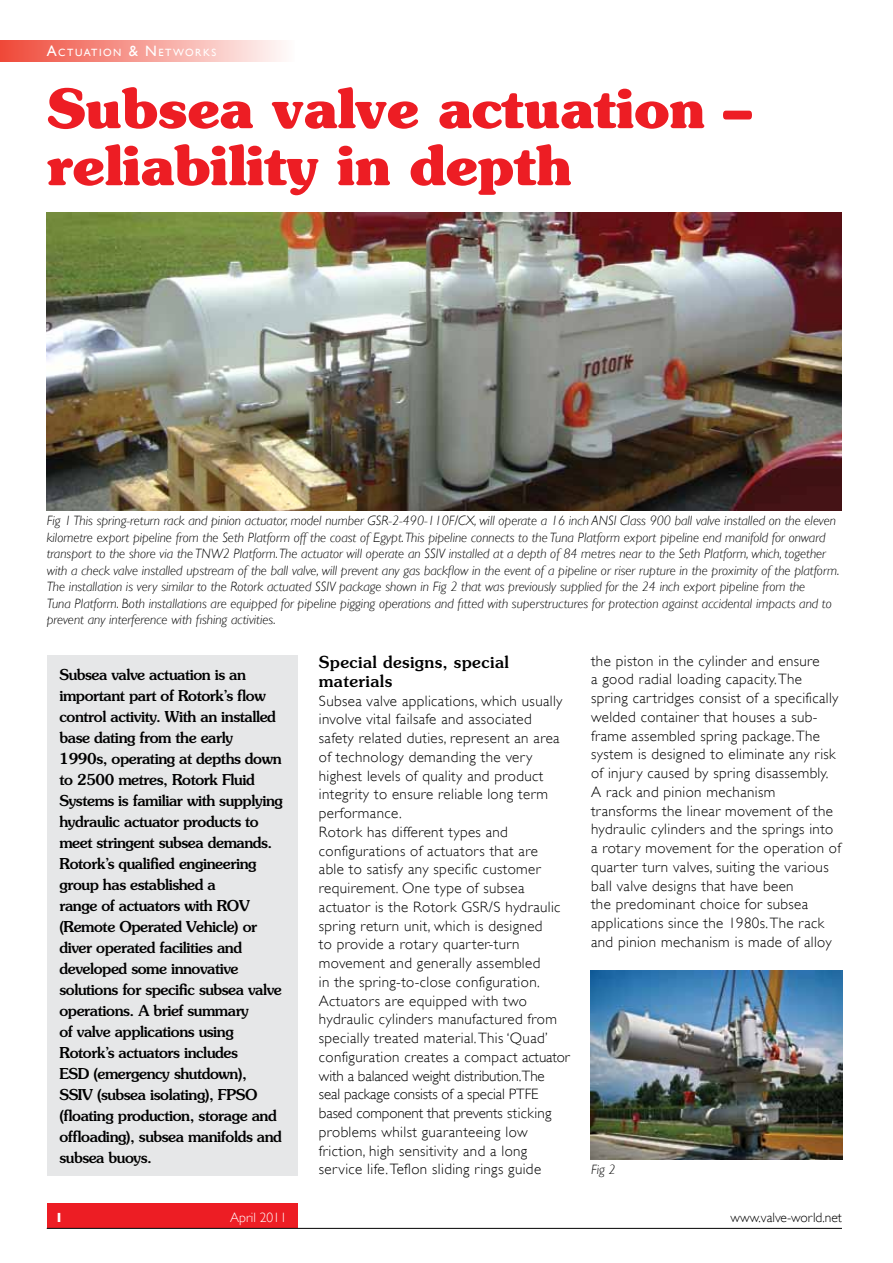
<style>
.page{position:relative;width:893px;height:1263px;background:#fff}
.page>*{position:absolute;margin:0;border:0;box-sizing:border-box;transform-origin:0 0}
.t1{font:700 54px/57px "Souvenir";color:#ed1d24}
.t2{font:500 16.5px/18.8px "Souvenir";letter-spacing:.025em;color:#000}
.t3{font:300 15px/18.8px "Gill Sans";letter-spacing:.025em;color:#000}
.t4{font:500 15px/21px "Souvenir";letter-spacing:-.025em;color:#000}
.t5{font:italic 300 13.5px/16.5px "Gill Sans";color:#000}
.t6{font:300 13.5px "Gill Sans";color:#000}
.t7{font:300 13.5px "Gill Sans";color:#fff}
.t8{font:700 13.5px "Gill Sans";color:#fff}
.t9{font:10.5px "Gill Sans";letter-spacing:.145em;color:#fff}
.s1{font-size:15px}
</style>
<div class="page">
<div style="left:47px;top:655px;width:251px;height:520px;background:#e6e7e8"></div>
<img style="left:47px;top:212px;width:795px;height:299px">
<img style="left:591px;top:971px;width:251px;height:189px">
<div style="left:47px;top:1203px;width:251px;height:25px;background:#ed1d24"></div>
<hr style="left:47px;top:1228px;width:795px;height:1px;background:#000">
<div style="left:0;top:40px;width:295px;height:22px;background:linear-gradient(to right,#ef4838,#fefdfd)"></div>
<p class="t9" style="left:47px;top:47px;width:171px"><span class="s1">A</span>CTUATION <span class="s1">&amp; N</span> ETWORKS</p>
<h1 class="t1" style="left:47px;top:79px;width:706px">Subsea valve actuation – reliability in depth</h1>
<p class="t5" style="left:47px;top:512px;width:794px">Fig 1 This spring-return rack and pinion actuator, model number GSR-2-490-110F/CX, will operate a 16 inch ANSI Class 900 ball valve installed on the eleven kilometre export pipeline from the Seth Platform off the coast of Egypt. This pipeline connects to the Tuna Platform export pipeline end manifold for onward transport to the shore via the TNW2 Platform. The actuator will operate an SSIV installed at a depth of 84 metres near to the Seth Platform, which, together with a check valve installed upstream of the ball valve, will prevent any gas backflow in the event of a pipeline or riser rupture in the proximity of the platform.<br>The installation is very similar to the Rotork actuated SSIV package shown in Fig 2 that was previously supplied for the 24 inch export pipeline from the<br>Tuna Platform. Both installations are equipped for pipeline pigging operations and fitted with superstructures for protection against accidental impacts and to prevent any interference with fishing activities.</p>
<p class="t4" style="left:59px;top:664px;width:225px">Subsea valve actuation is an important part of Rotork’s flow control activity. With an installed base dating from the early<br>1990s, operating at depths down to 2500 metres, Rotork Fluid<br>Systems is familiar with supplying hydraulic actuator products to meet stringent subsea demands.<br>Rotork’s qualified engineering group has established a<br>range of actuators with ROV (Remote Operated Vehicle) or diver operated facilities and developed some innovative solutions for specific subsea valve operations. A brief summary<br>of valve applications using<br>Rotork’s actuators includes<br>ESD (emergency shutdown),<br>SSIV (subsea isolating), FPSO (floating production, storage and offloading), subsea manifolds and subsea buoys.</p>
<p class="t2" style="left:319px;top:653px;width:191px">Special designs, special materials</p>
<p class="t3" style="left:319px;top:691px;width:252px">Subsea valve applications, which usually involve vital failsafe and associated safety related duties, represent an area of technology demanding the very highest levels of quality and product integrity to ensure reliable long term performance.<br>Rotork has different types and configurations of actuators that are<br>able to satisfy any specific customer requirement. One type of subsea actuator is the Rotork GSR/S hydraulic spring return unit, which is designed<br>to provide a rotary quarter-turn movement and generally assembled<br>in the spring-to-close configuration.<br>Actuators are equipped with two hydraulic cylinders manufactured from specially treated material. This ‘Quad’ configuration creates a compact actuator with a balanced weight distribution.The<br>seal package consists of a special PTFE based component that prevents sticking problems whilst guaranteeing low friction, high sensitivity and a long service life. Teflon sliding rings guide</p>
<p class="t3" style="left:591px;top:651px;width:251px">the piston in the cylinder and ensure<br>a good radial loading capacity. The spring cartridges consist of a specifically welded container that houses a sub&shy;frame assembled spring package. The system is designed to eliminate any risk of injury caused by spring disassembly.<br>A rack and pinion mechanism transforms the linear movement of the hydraulic cylinders and the springs into a rotary movement for the operation of quarter turn valves, suiting the various ball valve designs that have been<br>the predominant choice for subsea applications since the 1980s. The rack and pinion mechanism is made of alloy</p>
<p class="t5" style="left:591px;top:1161px;width:26px">Fig 2</p>
<p class="t8" style="left:55px;top:1209px;width:10px">1</p>
<p class="t7" style="left:230px;top:1209px;width:58px">April 2011</p>
<p class="t6" style="left:731px;top:1210px;width:113px">www.valve-world.net</p>
</div>
